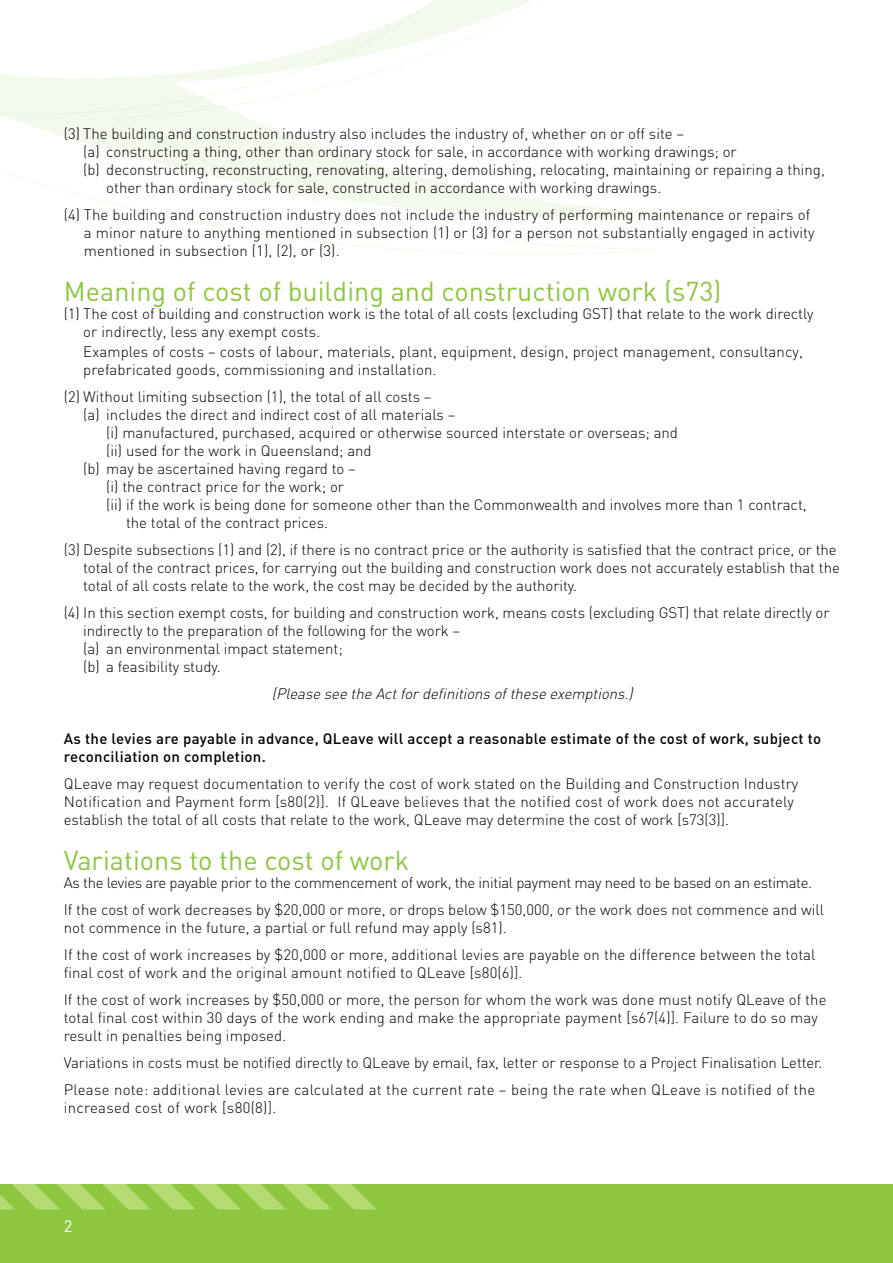
<style>
.page{position:relative;width:893px;height:1263px;background:#fff}
.page>*{position:absolute;margin:0;border:0;box-sizing:border-box;transform-origin:0 0}
.t1{font:27px "DIN";color:#8dc63f}
.t2{font:16.5px "DIN";color:#fff}
.t3{font:300 15px/18px "DIN";color:#000}
.t4{font:300 15px/27px "DIN";letter-spacing:-.02em;color:#000}
.t5{font:500 15px/18px "DIN";letter-spacing:.02em;color:#000}
.t6{font:italic 300 15px "DIN";color:#000}
.t7{font:300 15px "DIN";letter-spacing:.02em;color:#000}
</style>
<div class="page">
<svg style="left:0;top:0;width:654px;height:254px"></svg>
<div style="left:0;top:1184px;width:893px;height:79px;background:#8dc63f"></div>
<img style="left:0;top:1184px;width:376px;height:25px">
<p class="t3" style="left:64px;top:124px;width:622px">(3) The building and construction industry also includes the industry of, whether on or off site –</p>
<p class="t3" style="left:83px;top:142px;width:655px">(a) constructing a thing, other than ordinary stock for sale, in accordance with working drawings; or</p>
<p class="t3" style="left:83px;top:160px;width:743px">(b) deconstructing, reconstructing, renovating, altering, demolishing, relocating, maintaining or repairing a thing,</p>
<p class="t3" style="left:106px;top:178px;width:556px">other than ordinary stock for sale, constructed in accordance with working drawings.</p>
<p class="t3" style="left:84px;top:205px;width:732px;text-indent:-20px">(4) The building and construction industry does not include the industry of performing maintenance or repairs of a minor nature to anything mentioned in subsection (1) or (3) for a person not substantially engaged in activity mentioned in subsection (1), (2), or (3).</p>
<h1 class="t1" style="left:64px;top:276px;width:659px">Meaning of cost of building and construction work (s73)</h1>
<p class="t3" style="left:83px;top:304px;width:732px;text-indent:-19px">(1) The cost of building and construction work is the total of all costs (excluding GST) that relate to the work directly or indirectly, less any exempt costs.</p>
<p class="t3" style="left:83px;top:342px;width:721px">Examples of costs – costs of labour, materials, plant, equipment, design, project management, consultancy, prefabricated goods, commissioning and installation.</p>
<p class="t3" style="left:64px;top:387px;width:369px">(2) Without limiting subsection (1), the total of all costs –</p>
<p class="t3" style="left:83px;top:405px;width:374px">(a) includes the direct and indirect cost of all materials –</p>
<p class="t3" style="left:106px;top:423px;width:573px">(i) manufactured, purchased, acquired or otherwise sourced interstate or overseas; and</p>
<p class="t3" style="left:106px;top:441px;width:267px">(ii) used for the work in Queensland; and</p>
<p class="t3" style="left:83px;top:459px;width:274px">(b) may be ascertained having regard to –</p>
<p class="t3" style="left:106px;top:477px;width:239px">(i) the contract price for the work; or</p>
<p class="t3" style="left:106px;top:495px;width:702px">(ii) if the work is being done for someone other than the Commonwealth and involves more than 1 contract,</p>
<p class="t3" style="left:126px;top:513px;width:204px">the total of the contract prices.</p>
<p class="t3" style="left:83px;top:540px;width:758px;text-indent:-20px">(3) Despite subsections (1) and (2), if there is no contract price or the authority is satisfied that the contract price, or the total of the contract prices, for carrying out the building and construction work does not accurately establish that the total of all costs relate to the work, the cost may be decided by the authority.</p>
<p class="t3" style="left:83px;top:603px;width:748px;text-indent:-20px">(4) In this section exempt costs, for building and construction work, means costs (excluding GST) that relate directly or indirectly to the preparation of the following for the work –<br>(a) an environmental impact statement;<br>(b) a feasibility study.</p>
<p class="t6" style="left:272px;top:684px;width:366px">(Please see the Actfordefinitions ofthese exemptions.)</p>
<p class="t5" style="left:64px;top:729px;width:759px">As the levies are payable in advance, QLeave will accept a reasonable estimate of the cost of work, subject to reconciliation on completion.</p>
<p class="t3" style="left:64px;top:774px;width:736px">QLeave may request documentation to verify the cost of work stated on the Building and Construction Industry<br>Notification and Payment form [s80(2)]. If QLeave believes that the notified cost of work does not accurately establish the total of all costs that relate to the work, QLeave may determine the cost of work [s73(3)].</p>
<h1 class="t1" style="left:64px;top:845px;width:347px">Variations to the cost of work</h1>
<p class="t4" style="left:64px;top:869px;width:762px">As the levies are payable prior to the commencement of work, the initial payment may need to be based on an estimate.<br>If the cost of work decreases by $20,000 or more, or drops below $150,000, or the work does not commence and will</p>
<p class="t3" style="left:64px;top:914px;width:753px;line-height:27px">not commence in the future, a partial or full refund may apply (s81).<br>If the cost of work increases by $20,000 or more, additional levies are payable on the difference between the total</p>
<p class="t3" style="left:64px;top:959px;width:764px;line-height:27px">final cost of work and the original amount notified to QLeave [s80(6)].<br>If the cost of work increases by $50,000 or more, the person for whom the work was done must notify QLeave of the</p>
<p class="t3" style="left:64px;top:1008px;width:756px">total final cost within 30 days of the work ending and make the appropriate payment [s67(4)]. Failure to do so may result in penalties being imposed.</p>
<p class="t3" style="left:64px;top:1049px;width:760px;line-height:27px">Variations in costs must be notified directly to QLeave by email, fax, letter or response to a Project Finalisation Letter.<br>Please note: additional levies are calculated at the current rate – being the rate when QLeave is notified of the</p>
<p class="t7" style="left:64px;top:1098px;width:214px">increased cost of work [s80(8)].</p>
<p class="t2" style="left:64px;top:1217px;width:10px">2</p>
</div>
